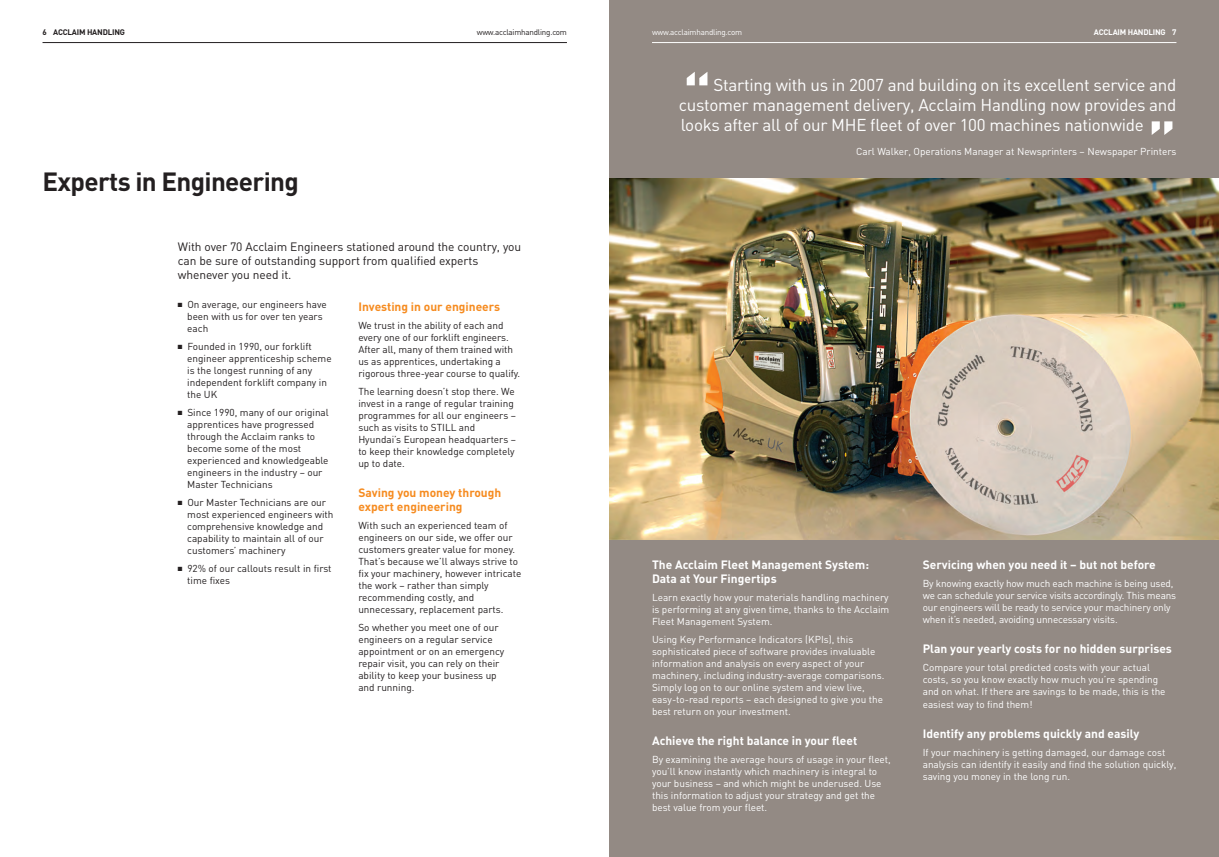
<style>
.page{position:relative;width:1219px;height:857px;background:#fff}
.page>*{position:absolute;margin:0;border:0;box-sizing:border-box;transform-origin:0 0}
.t1{font:60px "DIN Bold Alternate";color:#fff}
.t2{font:700 26px "DIN";letter-spacing:-.025em;color:#231f20}
.t3{font:17px/20px "DIN";letter-spacing:-.015em;color:#fff;text-align:justify}
.t4{font:12px/14px "DIN";letter-spacing:-.005em;color:#231f20}
.t5{font:12px "DIN Bold Alternate";color:#fff}
.t6{font:700 12px/14px "DIN";color:#fff}
.t7{font:700 12px/14px "DIN";color:#f68b1f}
.t8{font:10px/12px "DIN";color:#231f20}
.t9{font:10px/12px "DIN";color:#fff}
.t10{font:8px "DIN";letter-spacing:-.025em;color:#231f20}
.t11{font:8px "DIN";letter-spacing:-.025em;color:#fff}
.t12{font:700 8px "DIN";letter-spacing:-.025em;color:#231f20}
.t13{font:700 8px "DIN";letter-spacing:-.025em;color:#fff}
</style>
<div class="page">
<div style="left:609px;top:0;width:610px;height:856px;background:#938a84"></div>
<hr style="left:652px;top:42px;width:524px;height:1px;background:#fff">
<hr style="left:43px;top:42px;width:524px;height:1px;background:#231f20">
<img style="left:609px;top:179px;width:610px;height:360px">
<p class="t12" style="left:43px;top:27px;width:84px">6 ACCLAIM HANDLING</p>
<p class="t10" style="left:477px;top:27px;width:92px">www.acclaimhandling.com</p>
<p class="t11" style="left:652px;top:27px;width:92px">www.acclaimhandling.com</p>
<p class="t13" style="left:1094px;top:27px;width:84px">ACCLAIM HANDLING 7</p>
<h1 class="t1" style="left:683px;top:65px;width:30px">“</h1>
<h3 class="t3" style="left:679px;top:75px;width:499px;text-indent:35px">Starting with us in 2007 and building on its excellent service and customer management delivery, Acclaim Handling now provides and looks after all of our MHE fleet of over 100 machines nationwide</h3>
<p class="t9" style="left:856px;top:145px;width:322px">Carl Walker, Operations Manager at Newsprinters – Newspaper Printers</p>
<h1 class="t1" style="left:1148px;top:108px;width:30px">”</h1>
<h2 class="t2" style="left:43px;top:167px;width:258px">Experts in Engineering</h2>
<p class="t4" style="left:178px;top:239px;width:345px">With over 70 Acclaim Engineers stationed around the country, you can be sure of outstanding support from qualified experts whenever you need it.</p>
<p class="t8" style="left:187px;top:298px;width:141px;text-indent:-9px">■ On average, our engineers have been with us for over ten years each</p>
<p class="t8" style="left:187px;top:340px;width:146px;text-indent:-9px">■ Founded in 1990, our forklift engineer apprenticeship scheme is the longest running of any independent forklift company in the UK</p>
<p class="t8" style="left:187px;top:406px;width:143px;text-indent:-9px">■ Since 1990, many of our original apprentices have progressed through the Acclaim ranks to become some of the most experienced and knowledgeable engineers in the industry – our<br>Master Technicians</p>
<p class="t8" style="left:187px;top:496px;width:148px;text-indent:-9px">■ Our Master Technicians are our most experienced engineers with comprehensive knowledge and capability to maintain all of our customers’ machinery</p>
<p class="t8" style="left:187px;top:562px;width:146px;text-indent:-9px">■ 92% of our callouts result in first time fixes</p>
<p class="t7" style="left:358px;top:299px;width:143px">Investing in our engineers</p>
<p class="t8" style="left:358px;top:319px;width:163px">We trust in the ability of each and every one of our forklift engineers.<br>After all, many of them trained with us as apprentices, undertaking a rigorous three-year course to qualify.</p>
<p class="t8" style="left:358px;top:385px;width:159px">The learning doesn’t stop there. We invest in a range of regular training programmes for all our engineers – such as visits to STILL and<br>Hyundai’s European headquarters – to keep their knowledge completely up to date.</p>
<p class="t7" style="left:358px;top:485px;width:144px">Saving you money through expert engineering</p>
<p class="t8" style="left:358px;top:519px;width:165px">With such an experienced team of engineers on our side, we offer our customers greater value for money.<br>That’s because we’ll always strive to fix your machinery, however intricate the work – rather than simply recommending costly, and unnecessary, replacement parts.</p>
<p class="t8" style="left:358px;top:621px;width:147px">So whether you meet one of our engineers on a regular service appointment or on an emergency repair visit, you can rely on their ability to keep your business up and running.</p>
<p class="t6" style="left:652px;top:557px;width:219px">The Acclaim Fleet Management System:<br>Data at Your Fingertips</p>
<p class="t9" style="left:652px;top:591px;width:239px;text-align:justify">Learn exactly how your materials handling machinery is performing at any given time, thanks to the Acclaim Fleet Management System.</p>
<p class="t9" style="left:652px;top:633px;width:234px">Using Key Performance Indicators (KPIs), this sophisticated piece of software provides invaluable information and analysis on every aspect of your machinery, including industry-average comparisons.<br>Simply log on to our online system and view live, easy-to-read reports – each designed to give you the best return on your investment.</p>
<p class="t5" style="left:652px;top:733px;width:207px">Achieve the right balance in your fleet</p>
<p class="t9" style="left:652px;top:753px;width:240px">By examining the average hours of usage in your fleet, you’ll know instantly which machinery is integral to your business – and which might be underused. Use this information to adjust your strategy and get the best value from your fleet.</p>
<p class="t6" style="left:923px;top:558px;width:235px">Servicing when you need it – but not before</p>
<p class="t9" style="left:923px;top:577px;width:255px">By knowing exactly how much each machine is being used, we can schedule your service visits accordingly. This means our engineers will be ready to service your machinery only when it’s needed, avoiding unnecessary visits.</p>
<p class="t5" style="left:923px;top:642px;width:251px">Plan your yearly costs for no hidden surprises</p>
<p class="t9" style="left:923px;top:661px;width:244px">Compare your total predicted costs with your actual costs, so you know exactly how much you’re spending and on what. If there are savings to be made, this is the easiest way to find them!</p>
<p class="t5" style="left:923px;top:726px;width:218px">Identify any problems quickly and easily</p>
<p class="t9" style="left:923px;top:745px;width:255px">If your machinery is getting damaged, our damage cost analysis can identify it easily and find the solution quickly, saving you money in the long run.</p>
</div>
